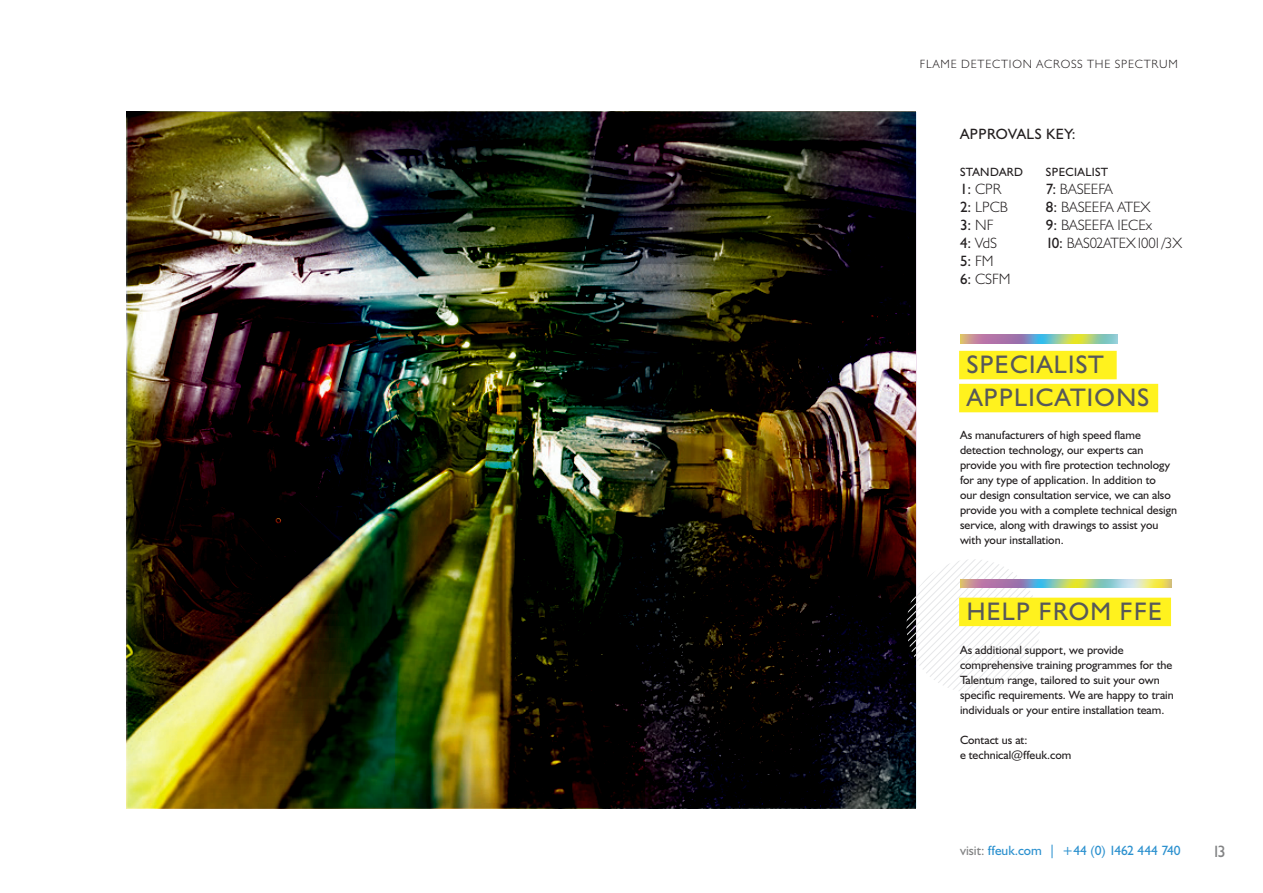
<style>
.page{position:relative;width:1263px;height:893px;background:#fff}
.page>*{position:absolute;margin:0;border:0;box-sizing:border-box;transform-origin:0 0}
.t1{font:25.5px "Humanist 521 BT";letter-spacing:.05em;color:#57585a}
.t2{font:16.5px "Humanist 521 BT";color:#838485}
.t3{font:300 15px "Humanist 521 BT";color:#231f20}
.t4{font:15px "Humanist 521 BT";letter-spacing:.03em;color:#231f20}
.t5{font:13.5px "Humanist 521 BT";color:#2c91cf}
.t6{font:12px/15px "Humanist 521 BT";color:#231f20}
.t7{font:300 12px "Humanist 521 BT";letter-spacing:.07em;color:#231f20}
.t8{font:12px "Humanist 521 BT";letter-spacing:.03em;color:#231f20}
.s1{font-weight:400}
.s2{font-weight:300}
.s3{color:#838485}
</style>
<div class="page">
<img style="left:127px;top:112px;width:789px;height:696px">
<div style="left:959px;top:351px;width:158px;height:28px;background:#fff21e"></div>
<div style="left:959px;top:384px;width:199px;height:28px;background:#fff21e"></div>
<svg style="left:906px;top:559px;width:134px;height:134px"></svg>
<img style="left:960px;top:335px;width:157px;height:8px">
<img style="left:960px;top:579px;width:211px;height:9px">
<div style="left:959px;top:598px;width:212px;height:28px;background:#fff21e"></div>
<p class="t7" style="left:920px;top:57px;width:260px">FLAME DETECTION ACROSS THE SPECTRUM</p>
<p class="t4" style="left:960px;top:125px;width:117px">APPROVALS KEY:</p>
<p class="t8" style="left:960px;top:165px;width:64px">STANDARD</p>
<p class="t3" style="left:960px;top:180px;width:43px"><span class="s1">1:</span> CPR</p>
<p class="t3" style="left:960px;top:198px;width:50px"><span class="s1">2:</span> LPCB</p>
<p class="t4" style="left:960px;top:216px;width:35px">3: <span class="s2">NF</span></p>
<p class="t3" style="left:960px;top:234px;width:38px"><span class="s1">4:</span> VdS</p>
<p class="t4" style="left:960px;top:252px;width:35px">5: <span class="s2">FM</span></p>
<p class="t3" style="left:960px;top:270px;width:52px"><span class="s1">6:</span> CSFM</p>
<p class="t8" style="left:1046px;top:165px;width:64px">SPECIALIST</p>
<p class="t3" style="left:1046px;top:180px;width:68px"><span class="s1">7:</span> BASEEFA</p>
<p class="t3" style="left:1046px;top:198px;width:106px"><span class="s1">8:</span> BASEEFA ATEX</p>
<p class="t3" style="left:1046px;top:216px;width:108px"><span class="s1">9:</span> BASEEFA IECEx</p>
<p class="t3" style="left:1046px;top:234px;width:138px"><span class="s1">10:</span> BAS02ATEX1001/3X</p>
<p class="t1" style="left:967px;top:349px;width:139px">SPECIALIST</p>
<p class="t1" style="left:967px;top:382px;width:184px">APPLICATIONS</p>
<p class="t6" style="left:960px;top:428px;width:219px">As manufacturers of high speed flame detection technology, our experts can provide you with fire protection technology for any type of application. In addition to<br>our design consultation service, we can also provide you with a complete technical design service, along with drawings to assist you with your installation.</p>
<p class="t1" style="left:967px;top:596px;width:197px">HELP FROM FFE</p>
<p class="t6" style="left:960px;top:643px;width:215px">As additional support, we provide comprehensive training programmes for the Talentum range, tailored to suit your own specific requirements. We are happy to train individuals or your entire installation team.</p>
<p class="t6" style="left:960px;top:733px;width:69px">Contact us at:</p>
<p class="t6" style="left:960px;top:748px;width:113px">e technical@ffeuk.com</p>
<p class="t5" style="left:960px;top:842px;width:222px"><span class="s3">visit:</span> ffeuk.com | +44 (0) 1462 444 740</p>
<p class="t2" style="left:1212px;top:841px;width:15px">13</p>
</div>
